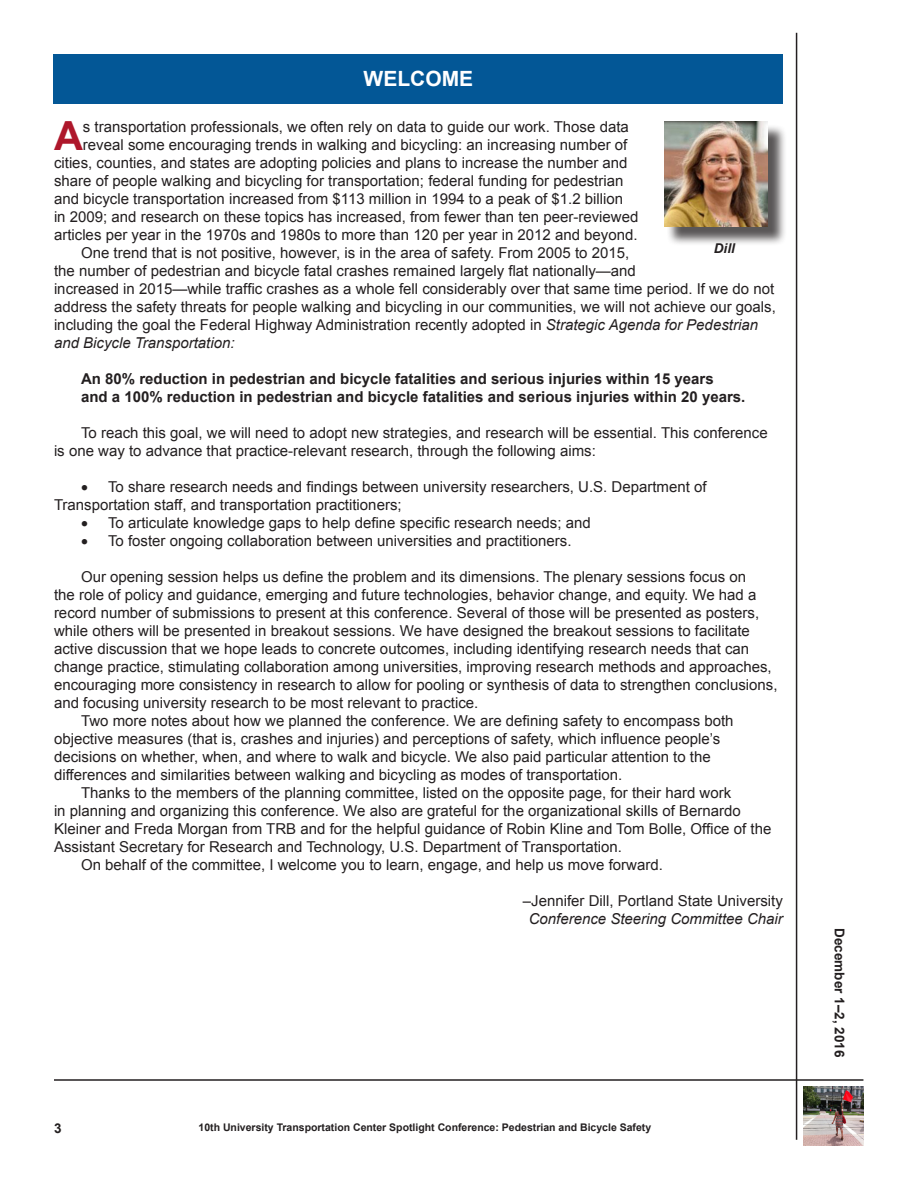
<style>
.page{position:relative;width:918px;height:1188px;background:#fff}
.page>*{position:absolute;margin:0;border:0;box-sizing:border-box;transform-origin:0 0}
.t1{font:700 40.2px "Arial";color:#ae172b}
.t2{font:700 21px "Arial";color:#fff}
.t3{font:15px/18px "Arial";color:#231f20}
.t4{font:700 15px "Arial";color:#231f20}
.t5{font:700 13.5px "Arial";color:#231f20}
.t6{font:italic 700 13.5px "Arial";color:#231f20}
.Heading_1{font:700 10.5px "Arial";color:#231f20}
.s1{font-style:italic}
</style>
<div class="page">
<hr style="left:796px;top:33px;width:1px;height:1107px;background:#231f20">
<hr style="left:54px;top:1079px;width:809px;height:2px;background:#231f20">
<div style="left:54px;top:54px;width:729px;height:50px;background:#035796"></div>
<div style="left:666px;top:124px;width:121px;height:122px;background:#231f20;opacity:.75"></div>
<img style="left:664px;top:122px;width:104px;height:105px">
<img style="left:803px;top:1086px;width:61px;height:59px">
<p class="t2" style="left:364px;top:65px;width:111px">WELCOME</p>
<p class="t1" style="left:54px;top:109px;width:30px">A</p>
<p class="t3" style="left:83px;top:118px;width:547px">s transportation professionals, we often rely on data to guide our work. Those data</p>
<p class="t3" style="left:83px;top:136px;width:546px">reveal some encouraging trends in walking and bicycling: an increasing number of</p>
<p class="t3" style="left:54px;top:154px;width:575px">cities, counties, and states are adopting policies and plans to increase the number and</p>
<p class="t3" style="left:54px;top:172px;width:571px">share of people walking and bicycling for transportation; federal funding for pedestrian</p>
<p class="t3" style="left:54px;top:190px;width:571px">and bicycle transportation increased from $113 million in 1994 to a peak of $1.2 billion</p>
<p class="t3" style="left:54px;top:208px;width:586px">in 2009; and research on these topics has increased, from fewer than ten peer-reviewed</p>
<p class="t3" style="left:54px;top:226px;width:585px">articles per year in the 1970s and 1980s to more than 120 per year in 2012 and beyond.</p>
<p class="t3" style="left:54px;top:244px;width:723px;text-indent:27px">One trend that is not positive, however, is in the area of safety. From 2005 to 2015,<br>the number of pedestrian and bicycle fatal crashes remained largely flat nationally—and<br>increased in 2015—while traffic crashes as a whole fell considerably over that same time period. If we do not address the safety threats for people walking and bicycling in our communities, we will not achieve our goals, including the goal the Federal Highway Administration recently adopted in <span class="s1">Strategic Agenda for Pedestrian and Bicycle Transportation:</span></p>
<p class="t4" style="left:81px;top:369px;width:634px">An 80% reduction in pedestrian and bicycle fatalities and serious injuries within 15 years</p>
<p class="t4" style="left:81px;top:387px;width:666px">and a 100% reduction in pedestrian and bicycle fatalities and serious injuries within 20 years.</p>
<p class="t3" style="left:54px;top:424px;width:715px;text-indent:27px">To reach this goal, we will need to adopt new strategies, and research will be essential. This conference is one way to advance that practice-relevant research, through the following aims:</p>
<p class="t3" style="left:54px;top:478px;width:654px;text-indent:27px">• To share research needs and findings between university researchers, U.S. Department of<br>Transportation staff, and transportation practitioners;</p>
<p class="t3" style="left:81px;top:514px;width:511px">• To articulate knowledge gaps to help define specific research needs; and</p>
<p class="t3" style="left:81px;top:532px;width:492px">• To foster ongoing collaboration between universities and practitioners.</p>
<p class="t3" style="left:54px;top:568px;width:725px;text-indent:27px">Our opening session helps us define the problem and its dimensions. The plenary sessions focus on<br>the role of policy and guidance, emerging and future technologies, behavior change, and equity. We had a record number of submissions to present at this conference. Several of those will be presented as posters, while others will be presented in breakout sessions. We have designed the breakout sessions to facilitate active discussion that we hope leads to concrete outcomes, including identifying research needs that can change practice, stimulating collaboration among universities, improving research methods and approaches, encouraging more consistency in research to allow for pooling or synthesis of data to strengthen conclusions, and focusing university research to be most relevant to practice.</p>
<p class="t3" style="left:54px;top:712px;width:681px;text-indent:27px">Two more notes about how we planned the conference. We are defining safety to encompass both objective measures (that is, crashes and injuries) and perceptions of safety, which influence people’s decisions on whether, when, and where to walk and bicycle. We also paid particular attention to the differences and similarities between walking and bicycling as modes of transportation.</p>
<p class="t3" style="left:54px;top:784px;width:719px;text-indent:27px">Thanks to the members of the planning committee, listed on the opposite page, for their hard work<br>in planning and organizing this conference. We also are grateful for the organizational skills of Bernardo Kleiner and Freda Morgan from TRB and for the helpful guidance of Robin Kline and Tom Bolle, Office of the Assistant Secretary for Research and Technology, U.S. Department of Transportation.</p>
<p class="t3" style="left:81px;top:856px;width:583px">On behalf of the committee, I welcome you to learn, engage, and help us move forward.</p>
<p class="t3" style="left:523px;top:892px;width:262px;text-align:center">–Jennifer Dill, Portland State University<br><span class="s1">Conference Steering Committee Chair</span></p>
<p class="t6" style="left:714px;top:239px;width:23px">Dill</p>
<p class="t5" style="left:54px;top:1119px;width:9px">3</p>
<p class="Heading_1" style="left:199px;top:1120px;width:454px">10th University Transportation Center Spotlight Conference: Pedestrian and Bicycle Safety</p>
<p class="t5" style="left:849px;top:928px;width:131px;rotate:90deg">December 1–2, 2016</p>
</div>
